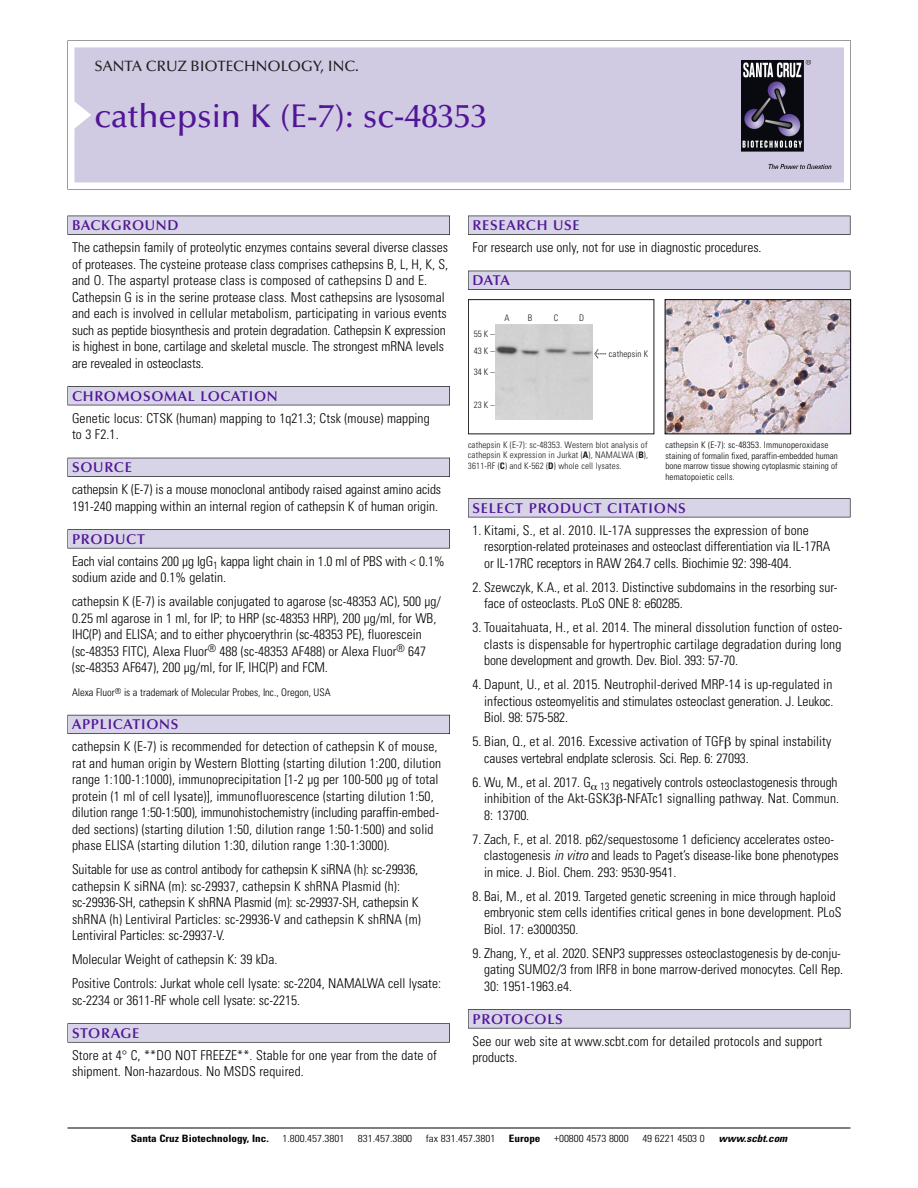
<style>
.page{position:relative;width:918px;height:1188px;background:#fff}
.page>*{position:absolute;margin:0;border:0;box-sizing:border-box;transform-origin:0 0}
.t1{font:500 33px "Optima";color:#511695}
.t2{font:500 15px "Optima";color:#231f20}
.t3{font:600 14.25px "Optima";letter-spacing:.05em;color:#511695}
.t4{font:300 condensed 13.5px/16.5px "Univers";color:#000}
.t5{font:300 condensed 10.5px "Univers";color:#000}
.t6{font:300 condensed 10.2px "Univers";color:#000;scale:1.1 1}
.t7{font:700 condensed 10.2px "Univers";color:#000;scale:1.1 1}
.t8{font:italic 700 condensed 10.2px "Univers";color:#000;scale:1.1 1}
.t9{font:300 condensed 9px/10.5px "Univers";letter-spacing:.015em;color:#191919;text-align:justify}
.t10{font:300 condensed 9px/10.5px "Univers";color:#000}
.s1{font-family:"Meta Plus";font-weight:400;font-stretch:normal;font-size:10.5px}
.s2{font-weight:700}
.s3{font-style:italic}
</style>
<div class="page">
<svg style="left:74px;top:41px;width:777px;height:148px"></svg>
<div style="left:74px;top:47px;width:770px;height:135px;background:#d1cae3"></div>
<img style="left:741px;top:60px;width:90px;height:108px">
<div style="left:68px;top:216px;width:382px;height:19px;background:#535256"></div>
<div style="left:68px;top:216px;width:381px;height:18px;background:#d7d4e8"></div>
<div style="left:68px;top:386px;width:382px;height:19px;background:#515155"></div>
<div style="left:68px;top:387px;width:381px;height:18px;background:#d7d4e8"></div>
<div style="left:68px;top:458px;width:382px;height:19px;background:#515057"></div>
<div style="left:68px;top:458px;width:381px;height:18px;background:#d7d4e8"></div>
<div style="left:68px;top:529px;width:382px;height:19px;background:#575659"></div>
<div style="left:68px;top:530px;width:381px;height:18px;background:#d7d4e8"></div>
<div style="left:68px;top:715px;width:382px;height:19px;background:#595860"></div>
<div style="left:68px;top:715px;width:381px;height:18px;background:#d7d4e8"></div>
<svg style="left:68px;top:1023px;width:382px;height:20px"></svg>
<div style="left:68px;top:1024px;width:381px;height:18px;background:#d7d4e8"></div>
<div style="left:468px;top:216px;width:382px;height:19px;background:#535256"></div>
<div style="left:468px;top:216px;width:382px;height:18px;background:#d7d4e8"></div>
<div style="left:468px;top:271px;width:382px;height:19px;background:#525156"></div>
<div style="left:468px;top:271px;width:382px;height:18px;background:#d7d4e8"></div>
<div style="left:468px;top:498px;width:382px;height:19px;background:#545357"></div>
<div style="left:468px;top:499px;width:382px;height:18px;background:#d7d4e8"></div>
<div style="left:468px;top:1009px;width:382px;height:19px;background:#575659"></div>
<div style="left:468px;top:1010px;width:382px;height:18px;background:#d7d4e8"></div>
<hr style="left:68px;top:1128px;width:782px;height:1px;background:#000">
<img style="left:667px;top:301px;width:182px;height:131px">
<div style="left:665px;top:299px;width:186px;height:135px;border:1px solid #000"></div>
<div style="left:468px;top:299px;width:186px;height:135px;border:1px solid #191919"></div>
<img style="left:496px;top:325px;width:96px;height:95px">
<p class="t2" style="left:94px;top:60px;width:266px">SANTA CRUZ BIOTECHNOLOGY, INC.</p>
<p class="t1" style="left:94px;top:102px;width:394px">cathepsin K (E-7): sc-48353</p>
<p class="t3" style="left:72px;top:219px;width:108px">BACKGROUND</p>
<p class="t4" style="left:72px;top:240px;width:378px">The cathepsin family of proteolytic enzymes contains several diverse classes of proteases. The cysteine protease class comprises cathepsins B, L, H, K, S, and O. The aspartyl protease class is composed of cathepsins D and E.<br>Cathepsin G is in the serine protease class. Most cathepsins are lysosomal and each is involved in cellular metabolism, participating in various events such as peptide biosynthesis and protein degradation. Cathepsin K expression is highest in bone, cartilage and skeletal muscle. The strongest mRNA levels are revealed in osteoclasts.</p>
<p class="t3" style="left:72px;top:390px;width:207px">CHROMOSOMAL LOCATION</p>
<p class="t4" style="left:72px;top:411px;width:359px">Genetic locus: CTSK (human) mapping to 1q21.3; Ctsk (mouse) mapping to 3 F2.1.</p>
<p class="t3" style="left:72px;top:461px;width:61px">SOURCE</p>
<p class="t4" style="left:72px;top:483px;width:371px">cathepsin K (E-7) is a mouse monoclonal antibody raised against amino acids<br>191-240 mapping within an internal region of cathepsin K of human origin.</p>
<p class="t3" style="left:72px;top:533px;width:74px">PRODUCT</p>
<p class="t4" style="left:72px;top:554px;width:374px">Each vial contains 200 µg IgG<sub>1</sub> kappa light chain in 1.0 ml of PBS with &lt; 0.1% sodium azide and 0.1% gelatin.</p>
<p class="t4" style="left:72px;top:595px;width:371px">cathepsin K (E-7) is available conjugated to agarose (sc-48353 AC), 500 µg/ 0.25 ml agarose in 1 ml, for IP; to HRP (sc-48353 HRP), 200 µg/ml, for WB, IHC(P) and ELISA; and to either phycoerythrin (sc-48353 PE), fluorescein (sc-48353 FITC), Alexa Fluor<sup>®</sup> 488 (sc-48353 AF488) or Alexa Fluor<sup>®</sup> 647 (sc-48353 AF647), 200 µg/ml, for IF, IHC(P) and FCM.</p>
<p class="t5" style="left:72px;top:689px;width:260px">Alexa Fluor<sup>®</sup> is a trademark of Molecular Probes, Inc., Oregon, USA</p>
<p class="t3" style="left:72px;top:718px;width:108px">APPLICATIONS</p>
<p class="t4" style="left:72px;top:740px;width:371px">cathepsin K (E-7) is recommended for detection of cathepsin K of mouse, rat and human origin by Western Blotting (starting dilution 1:200, dilution range 1:100-1:1000), immunoprecipitation [1-2 µg per 100-500 µg of total protein (1 ml of cell lysate)], immunofluorescence (starting dilution 1:50, dilution range 1:50-1:500), immunohistochemistry (including paraffin-embed&shy;ded sections) (starting dilution 1:50, dilution range 1:50-1:500) and solid phase ELISA (starting dilution 1:30, dilution range 1:30-1:3000).</p>
<p class="t4" style="left:72px;top:863px;width:350px">Suitable for use as control antibody for cathepsin K siRNA (h): sc-29936, cathepsin K siRNA (m): sc-29937, cathepsin K shRNA Plasmid (h): sc-29936-SH, cathepsin K shRNA Plasmid (m): sc-29937-SH, cathepsin K shRNA (h) Lentiviral Particles: sc-29936-V and cathepsin K shRNA (m)<br>Lentiviral Particles: sc-29937-V.</p>
<p class="t4" style="left:72px;top:953px;width:207px">Molecular Weight of cathepsin K: 39 kDa.</p>
<p class="t4" style="left:72px;top:977px;width:370px">Positive Controls: Jurkat whole cell lysate: sc-2204, NAMALWA cell lysate: sc-2234 or 3611-RF whole cell lysate: sc-2215.</p>
<p class="t3" style="left:72px;top:1027px;width:69px">STORAGE</p>
<p class="t4" style="left:72px;top:1048px;width:366px">Store at 4° C, **DO NOT FREEZE**. Stable for one year from the date of shipment. Non-hazardous. No MSDS required.</p>
<p class="t3" style="left:473px;top:219px;width:109px">RESEARCH USE</p>
<p class="t4" style="left:473px;top:240px;width:291px">For research use only, not for use in diagnostic procedures.</p>
<p class="t3" style="left:473px;top:274px;width:39px">DATA</p>
<p class="t9" style="left:474px;top:327px;width:22px;line-height:16.5px">55K–<br>43K–</p>
<p class="t9" style="left:474px;top:367px;width:22px">34K–</p>
<p class="t9" style="left:474px;top:401px;width:22px">23K–</p>
<p class="t9" style="left:504px;top:314px;width:7px">A</p>
<p class="t9" style="left:528px;top:314px;width:6px">B</p>
<p class="t9" style="left:554px;top:314px;width:6px">C</p>
<p class="t9" style="left:579px;top:314px;width:7px">D</p>
<p class="t9" style="left:594px;top:349px;width:55px"><span class="s1">&lt;</span> cathepsin K</p>
<p class="t9" style="left:468px;top:440px;width:182px">cathepsin K (E-7): sc-48353. Western blot analysis of cathepsin K expression in Jurkat (<span class="s2">A</span>), NAMALWA (<span class="s2">B</span>), 3611-RF (<span class="s2">C</span>) and K-562 (<span class="s2">D</span>) whole cell lysates.</p>
<p class="t10" style="left:665px;top:441px;width:174px">cathepsin K (E-7): sc-48353. Immunoperoxidase staining of formalin fixed, paraffin-embedded human bone marrow tissue showing cytoplasmic staining of hematopoietic cells.</p>
<p class="t3" style="left:473px;top:502px;width:215px">SELECT PRODUCT CITATIONS</p>
<p class="t4" style="left:484px;top:523px;width:348px;text-indent:-12px">1. Kitami, S., et al. 2010. IL-17A suppresses the expression of bone resorption-related proteinases and osteoclast differentiation via IL-17RA or IL-17RC receptors in RAW 264.7 cells. Biochimie 92: 398-404.</p>
<p class="t4" style="left:484px;top:580px;width:355px;text-indent:-12px">2. Szewczyk, K.A., et al. 2013. Distinctive subdomains in the resorbing sur&shy;face of osteoclasts. PLoS ONE 8: e60285.</p>
<p class="t4" style="left:484px;top:621px;width:360px;text-align:justify;text-indent:-12px">3. Touaitahuata, H., et al. 2014. The mineral dissolution function of osteo&shy;clasts is dispensable for hypertrophic cartilage degradation during long bone development and growth. Dev. Biol. 393: 57-70.</p>
<p class="t4" style="left:484px;top:678px;width:351px;text-align:justify;text-indent:-12px">4. Dapunt, U., et al. 2015. Neutrophil-derived MRP-14 is up-regulated in infectious osteomyelitis and stimulates osteoclast generation. J. Leukoc.<br>Biol. 98: 575-582.</p>
<p class="t4" style="left:484px;top:735px;width:349px;text-indent:-12px">5. Bian, Q., et al. 2016. Excessive activation of TGF by spinal instability causes vertebral endplate sclerosis. Sci. Rep. 6: 27093.</p>
<p class="t4" style="left:484px;top:775px;width:356px;text-align:justify;text-indent:-12px">6. Wu, M., et al. 2017. G <sub>13</sub> negatively controls osteoclastogenesis through inhibition of the Akt-GSK3 -NFATc1 signalling pathway. Nat. Commun.<br>8: 13700.</p>
<p class="t4" style="left:484px;top:832px;width:356px;text-indent:-12px">7. Zach, F., et al. 2018. p62/sequestosome 1 deficiency accelerates osteo&shy;clastogenesis <span class="s3">in vitro</span> and leads to Paget’s disease-like bone phenotypes in mice. J. Biol. Chem. 293: 9530-9541.</p>
<p class="t4" style="left:484px;top:889px;width:359px;text-indent:-12px">8. Bai, M., et al. 2019. Targeted genetic screening in mice through haploid embryonic stem cells identifies critical genes in bone development. PLoS<br>Biol. 17: e3000350.</p>
<p class="t4" style="left:484px;top:946px;width:360px;text-indent:-12px">9. Zhang, Y., et al. 2020. SENP3 suppresses osteoclastogenesis by de-conju&shy;gating SUMO2/3 from IRF8 in bone marrow-derived monocytes. Cell Rep.<br>30: 1951-1963.e4.</p>
<p class="t3" style="left:473px;top:1013px;width:92px">PROTOCOLS</p>
<p class="t4" style="left:473px;top:1034px;width:351px">See our web site at www.scbt.com for detailed protocols and support products.</p>
<p class="t7" style="left:131px;top:1135px;width:127px">Santa Cruz Biotechnology, Inc.</p>
<p class="t6" style="left:282px;top:1135px;width:58px">1.800.457.3801</p>
<p class="t6" style="left:358px;top:1135px;width:51px">831.457.3800</p>
<p class="t6" style="left:426px;top:1135px;width:65px">fax 831.457.3801</p>
<p class="t7" style="left:509px;top:1135px;width:30px">Europe</p>
<p class="t6" style="left:554px;top:1135px;width:69px">+00800 4573 8000</p>
<p class="t6" style="left:642px;top:1135px;width:58px">49 6221 4503 0</p>
<p class="t8" style="left:719px;top:1135px;width:66px">www.scbt.com</p>
</div>
